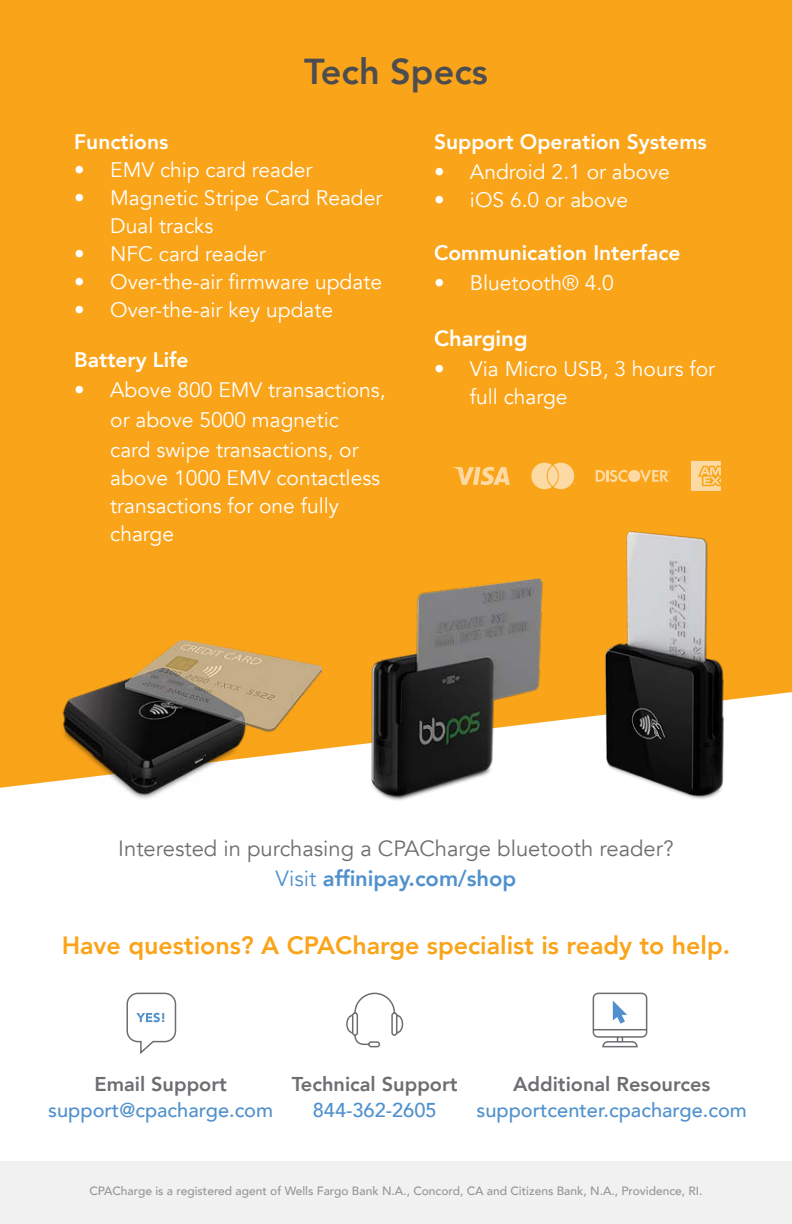
<style>
.page{position:relative;width:792px;height:1224px;background:#fff}
.page>*{position:absolute;margin:0;border:0;box-sizing:border-box;transform-origin:0 0}
.t1{font:800 36px "Avenir";color:#4d4d4f}
.t2{font:800 25px "Avenir";color:#faa41a}
.t3{font:22px/30px "Avenir";color:#6d6e71;text-align:center}
.t4{font:800 22px "Avenir";color:#fff}
.t5{font:21px/28px "Avenir";color:#fff}
.t6{font:800 21px "Avenir";color:#fff}
.t7{font:500 20px "Avenir";color:#5091cd}
.t8{font:800 20px "Avenir";color:#6d6e71}
.t9{font:500 12px "Avenir";color:#939598}
.s1{color:#5091cd}
.s2{font-weight:800;color:#5091cd}
</style>
<div class="page">
<div style="left:0;top:0;width:792px;height:788px;background:#faa41a"></div>
<div style="left:0;top:1161px;width:792px;height:63px;background:#f1f1f2"></div>
<svg style="left:126px;top:992px;width:51px;height:62px"></svg>
<svg style="left:346px;top:992px;width:58px;height:56px"></svg>
<svg style="left:592px;top:992px;width:56px;height:56px"></svg>
<img style="left:54px;top:617px;width:267px;height:182px">
<img style="left:352px;top:532px;width:201px;height:269px">
<img style="left:605px;top:532px;width:133px;height:267px">
<svg style="left:691px;top:461px;width:30px;height:30px"></svg>
<svg style="left:453px;top:467px;width:57px;height:18px"></svg>
<svg style="left:531px;top:463px;width:44px;height:26px"></svg>
<svg style="left:596px;top:470px;width:31px;height:12px"></svg>
<svg style="left:640px;top:470px;width:30px;height:12px"></svg>
<div style="left:628px;top:470px;width:12px;height:12px;background:#fddaa3;border-radius:50%"></div>
<h1 class="t1" style="left:304px;top:44px;width:185px">Tech Specs</h1>
<p class="t6" style="left:74px;top:125px;width:96px">Functions</p>
<p class="t5" style="left:74px;top:156px;width:240px">• EMV chip card reader</p>
<p class="t5" style="left:110px;top:184px;width:274px;text-indent:-36px">• Magnetic Stripe Card Reader<br>Dual tracks</p>
<p class="t5" style="left:74px;top:240px;width:193px">• NFC card reader</p>
<p class="t5" style="left:74px;top:268px;width:309px">• Over-the-air firmware update</p>
<p class="t5" style="left:74px;top:296px;width:260px">• Over-the-air key update</p>
<p class="t6" style="left:74px;top:343px;width:116px">Battery Life</p>
<p class="t5" style="left:74px;top:375px;width:313px;line-height:30px;text-align:center">• Above 800 EMV transactions, or above 5000 magnetic<br>card swipe transactions, or</p>
<p class="t5" style="left:110px;top:464px;width:271px">above 1000 EMV contactless transactions for one fully charge</p>
<p class="t6" style="left:434px;top:125px;width:274px">Support Operation Systems</p>
<p class="t5" style="left:434px;top:158px;width:237px">• Android 2.1 or above</p>
<p class="t5" style="left:434px;top:186px;width:196px">• iOS 6.0 or above</p>
<p class="t6" style="left:434px;top:236px;width:248px">Communication Interface</p>
<p class="t5" style="left:434px;top:269px;width:181px">• Bluetooth® 4.0</p>
<p class="t4" style="left:434px;top:322px;width:95px">Charging</p>
<p class="t5" style="left:470px;top:355px;width:247px;text-indent:-36px">• Via Micro USB, 3 hours for full charge</p>
<p class="t3" style="left:118px;top:834px;width:557px">Interested in purchasing a CPACharge bluetooth reader?<br><span class="s1">Visit</span> <span class="s2">affinipay.com/shop</span></p>
<p class="t2" style="left:62px;top:925px;width:670px">Have questions? A CPACharge specialist is ready to help.</p>
<p class="t8" style="left:94px;top:1069px;width:134px">Email Support</p>
<p class="t7" style="left:48px;top:1093px;width:226px">support@cpacharge.com</p>
<p class="t8" style="left:292px;top:1069px;width:167px">Technical Support</p>
<p class="t7" style="left:313px;top:1093px;width:125px">844-362-2605</p>
<p class="t8" style="left:513px;top:1069px;width:199px">Additional Resources</p>
<p class="t7" style="left:476px;top:1093px;width:272px">supportcenter.cpacharge.com</p>
<p class="t9" style="left:89px;top:1181px;width:615px">CPACharge is a registered agent of Wells Fargo Bank N.A., Concord, CA and Citizens Bank, N.A., Providence, RI.</p>
</div>
